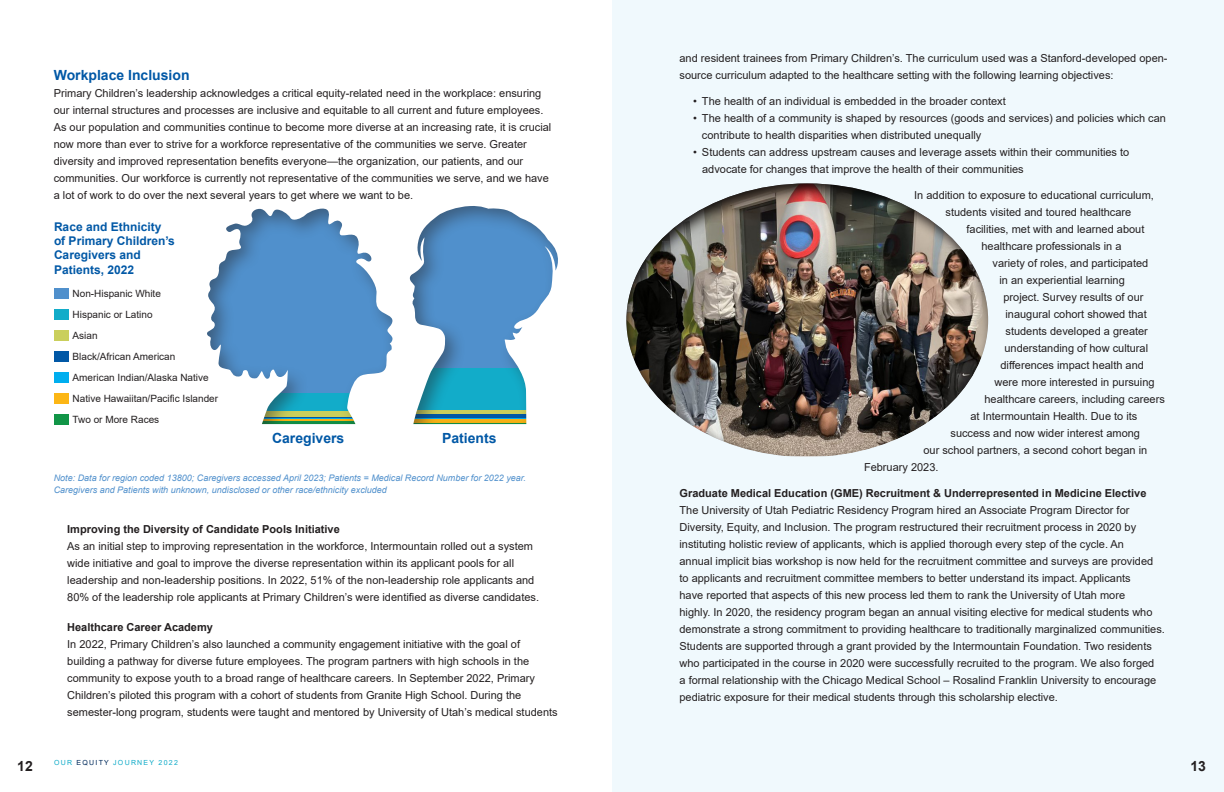
<style>
.page{position:relative;width:1224px;height:792px;background:#fff}
.page>*{position:absolute;margin:0;border:0;box-sizing:border-box;transform-origin:0 0}
.t1{font:700 14px "Arial";color:#0158a6}
.t2{font:700 14px "Arial";color:#231f20}
.t3{font:700 12px/14.4px "Arial";color:#0158a6}
.t4{font:11px/17px "Arial";color:#231f20}
.t5{font:10px "Arial";color:#231f20}
.t6{font:italic 9px/12px "Arial";color:#5090cc}
.t7{font:7px "Arial";letter-spacing:.18em;color:#12acc9}
.s1{font-weight:700}
.s2{color:#002b5c}
</style>
<div class="page">
<svg style="left:68px;top:206px;width:490px;height:219px"></svg>
<div style="left:612px;top:0;width:612px;height:792px;background:#f0f9fd"></div>
<div style="left:54px;top:414px;width:14px;height:11px;background:#119547"></div>
<div style="left:54px;top:393px;width:14px;height:11px;background:#fcb615"></div>
<div style="left:54px;top:372px;width:14px;height:11px;background:#00aeef"></div>
<div style="left:54px;top:351px;width:14px;height:11px;background:#0158a6"></div>
<div style="left:54px;top:330px;width:14px;height:11px;background:#cacf5c"></div>
<div style="left:54px;top:309px;width:14px;height:11px;background:#12acc9"></div>
<div style="left:54px;top:288px;width:14px;height:11px;background:#5090cc"></div>
<img style="left:626px;top:183px;width:363px;height:274px">
<p class="t1" style="left:54px;top:65px;width:137px">Workplace Inclusion</p>
<p class="t4" style="left:54px;top:85px;width:499px">Primary Children’s leadership acknowledges a critical equity-related need in the workplace: ensuring our internal structures and processes are inclusive and equitable to all current and future employees.<br>As our population and communities continue to become more diverse at an increasing rate, it is crucial now more than ever to strive for a workforce representative of the communities we serve. Greater diversity and improved representation benefits everyone—the organization, our patients, and our communities. Our workforce is currently not representative of the communities we serve, and we have a lot of work to do over the next several years to get where we want to be.</p>
<p class="t3" style="left:54px;top:219px;width:122px">Race and Ethnicity of Primary Children’s<br>Caregivers and<br>Patients, 2022</p>
<p class="t5" style="left:73px;top:286px;width:90px">Non-Hispanic White</p>
<p class="t5" style="left:73px;top:307px;width:82px">Hispanic or Latino</p>
<p class="t5" style="left:73px;top:328px;width:27px">Asian</p>
<p class="t5" style="left:73px;top:349px;width:104px">Black/African American</p>
<p class="t5" style="left:73px;top:370px;width:138px">American Indian/Alaska Native</p>
<p class="t5" style="left:73px;top:391px;width:147px">Native Hawaiitan/Pacific Islander</p>
<p class="t5" style="left:73px;top:412px;width:88px">Two or More Races</p>
<p class="t1" style="left:272px;top:428px;width:74px">Caregivers</p>
<p class="t1" style="left:442px;top:428px;width:56px">Patients</p>
<p class="t6" style="left:54px;top:472px;width:474px">Note: Data for region coded 13800; Caregivers accessed April 2023; Patients = Medical Record Number for 2022 year.<br>Caregivers and Patients with unknown, undisclosed or other race/ethnicity excluded</p>
<p class="t4" style="left:67px;top:520px;width:473px"><span class="s1">Improving the Diversity of Candidate Pools Initiative<br></span>As an initial step to improving representation in the workforce, Intermountain rolled out a system wide initiative and goal to improve the diverse representation within its applicant pools for all leadership and non-leadership positions. In 2022, 51% of the non-leadership role applicants and 80% of the leadership role applicants at Primary Children’s were identified as diverse candidates.</p>
<p class="t4" style="left:67px;top:619px;width:492px"><span class="s1">Healthcare Career Academy<br></span>In 2022, Primary Children’s also launched a community engagement initiative with the goal of building a pathway for diverse future employees. The program partners with high schools in the community to expose youth to a broad range of healthcare careers. In September 2022, Primary Children’s piloted this program with a cohort of students from Granite High School. During the semester-long program, students were taught and mentored by University of Utah’s medical students</p>
<p class="t4" style="left:680px;top:50px;width:490px">and resident trainees from Primary Children’s. The curriculum used was a Stanford-developed open&shy;source curriculum adapted to the healthcare setting with the following learning objectives:</p>
<p class="t4" style="left:693px;top:93px;width:314px">• The health of an individual is embedded in the broader context</p>
<p class="t4" style="left:702px;top:110px;width:466px;text-indent:-9px">• The health of a community is shaped by resources (goods and services) and policies which can contribute to health disparities when distributed unequally</p>
<p class="t4" style="left:702px;top:144px;width:429px;text-indent:-9px">• Students can address upstream causes and leverage assets within their communities to advocate for changes that improve the health of their communities</p>
<p class="t4" style="left:914px;top:187px;width:241px">In addition to exposure to educational curriculum,</p>
<p class="t4" style="left:946px;top:204px;width:187px">students visited and toured healthcare</p>
<p class="t4" style="left:966px;top:221px;width:179px">facilities, met with and learned about</p>
<p class="t4" style="left:982px;top:238px;width:142px">healthcare professionals in a</p>
<p class="t4" style="left:992px;top:255px;width:157px">variety of roles, and participated</p>
<p class="t4" style="left:1000px;top:272px;width:127px">in an experiential learning</p>
<p class="t4" style="left:1004px;top:289px;width:141px">project. Survey results of our</p>
<p class="t4" style="left:1006px;top:306px;width:143px">inaugural cohort showed that</p>
<p class="t4" style="left:1006px;top:323px;width:144px">students developed a greater</p>
<p class="t4" style="left:1004px;top:340px;width:145px">understanding of how cultural</p>
<p class="t4" style="left:1000px;top:357px;width:145px">differences impact health and</p>
<p class="t4" style="left:994px;top:374px;width:162px">were more interested in pursuing</p>
<p class="t4" style="left:984px;top:391px;width:182px">healthcare careers, including careers</p>
<p class="t4" style="left:970px;top:408px;width:168px">at Intermountain Health. Due to its</p>
<p class="t4" style="left:950px;top:425px;width:191px">success and now wider interest among</p>
<p class="t4" style="left:924px;top:442px;width:225px">our school partners, a second cohort began in</p>
<p class="t4" style="left:864px;top:459px;width:76px">February 2023.</p>
<p class="t4" style="left:680px;top:485px;width:485px"><span class="s1">Graduate Medical Education (GME) Recruitment &amp; Underrepresented in Medicine Elective </span>The University of Utah Pediatric Residency Program hired an Associate Program Director for Diversity, Equity, and Inclusion. The program restructured their recruitment process in 2020 by instituting holistic review of applicants, which is applied thorough every step of the cycle. An<br>annual implicit bias workshop is now held for the recruitment committee and surveys are provided to applicants and recruitment committee members to better understand its impact. Applicants<br>have reported that aspects of this new process led them to rank the University of Utah more<br>highly. In 2020, the residency program began an annual visiting elective for medical students who demonstrate a strong commitment to providing healthcare to traditionally marginalized communities.<br>Students are supported through a grant provided by the Intermountain Foundation. Two residents who participated in the course in 2020 were successfully recruited to the program. We also forged a formal relationship with the Chicago Medical School – Rosalind Franklin University to encourage pediatric exposure for their medical students through this scholarship elective.</p>
<p class="t7" style="left:54px;top:758px;width:125px">OUR <span class="s2">EQUITY</span> JOURNEY 2022</p>
<p class="t2" style="left:17px;top:756px;width:17px">12</p>
<p class="t2" style="left:1190px;top:756px;width:17px">13</p>
</div>
